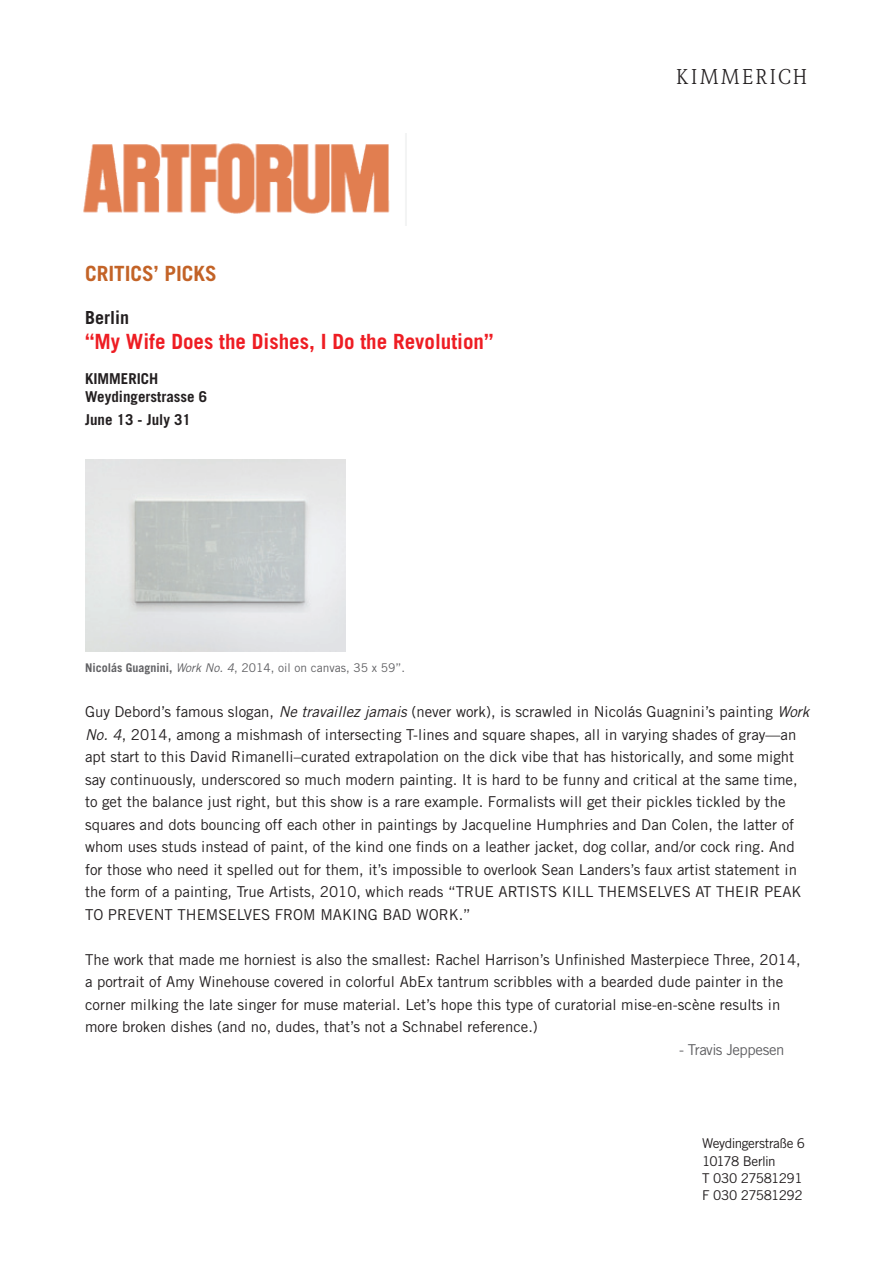
<style>
.page{position:relative;width:893px;height:1263px;background:#fff}
.page>*{position:absolute;margin:0;border:0;box-sizing:border-box;transform-origin:0 0}
.t1{font:700 21px "Trade Gothic";color:#ee1d23}
.t2{font:700 21px "Trade Gothic";color:#c36327}
.t3{font:21px "Weidemann";letter-spacing:.125em;color:#231f20}
.t4{font:700 18px "Trade Gothic";color:#231f20}
.t5{font:15px/22.5px "Trade Gothic";color:#231f20}
.t6{font:700 15px/18px "Trade Gothic";color:#231f20}
.t7{font:15px "Trade Gothic";letter-spacing:-.035em;color:#616164}
.t8{font:13.5px/17.2px "Trade Gothic";letter-spacing:-.035em;color:#231f20}
.t9{font:12px "Trade Gothic";color:#616164}
.s1{font-weight:700}
.s2{font-style:italic}
</style>
<div class="page">
<img style="left:83px;top:133px;width:323px;height:93px">
<img style="left:85px;top:459px;width:261px;height:193px">
<h1 class="t2" style="left:85px;top:260px;width:133px">CRITICS’ PICKS</h1>
<p class="t4" style="left:85px;top:306px;width:46px">Berlin</p>
<h1 class="t1" style="left:85px;top:329px;width:410px">“My Wife Does the Dishes, I Do the Revolution”</h1>
<p class="t6" style="left:85px;top:370px;width:124px">KIMMERICH<br>Weydingerstrasse 6</p>
<p class="t6" style="left:85px;top:410px;width:107px">June 13 - July 31</p>
<h1 class="t3" style="left:676px;top:65px;width:133px">KIMMERICH</h1>
<p class="t9" style="left:85px;top:661px;width:322px"><span class="s1">Nicolás Guagnini,</span> <span class="s2">Work No. 4</span>, 2014, oil on canvas, 35 x 59”.</p>
<p class="t5" style="left:85px;top:700px;width:726px">Guy Debord’s famous slogan, <span class="s2">Ne travaillez jamais</span> (never work), is scrawled in Nicolás Guagnini’s painting <span class="s2">Work No. 4</span>, 2014, among a mishmash of intersecting T-lines and square shapes, all in varying shades of gray—an apt start to this David Rimanelli–curated extrapolation on the dick vibe that has historically, and some might say continuously, underscored so much modern painting. It is hard to be funny and critical at the same time, to get the balance just right, but this show is a rare example. Formalists will get their pickles tickled by the squares and dots bouncing off each other in paintings by Jacqueline Humphries and Dan Colen, the latter of whom uses studs instead of paint, of the kind one finds on a leather jacket, dog collar, and/or cock ring. And for those who need it spelled out for them, it’s impossible to overlook Sean Landers’s faux artist statement in the form of a painting, True Artists, 2010, which reads “TRUE ARTISTS KILL THEMSELVES AT THEIR PEAK TO PREVENT THEMSELVES FROM MAKING BAD WORK.”</p>
<p class="t5" style="left:85px;top:948px;width:717px">The work that made me horniest is also the smallest: Rachel Harrison’s Unfinished Masterpiece Three, 2014, a portrait of Amy Winehouse covered in colorful AbEx tantrum scribbles with a bearded dude painter in the corner milking the late singer for muse material. Let’s hope this type of curatorial mise-en-scène results in more broken dishes (and no, dudes, that’s not a Schnabel reference.)</p>
<p class="t7" style="left:679px;top:1040px;width:107px">- Travis Jeppesen</p>
<p class="t8" style="left:702px;top:1135px;width:104px">Weydingerstraße 6<br>10178 Berlin<br>T 030 27581291<br>F 030 27581292</p>
</div>
